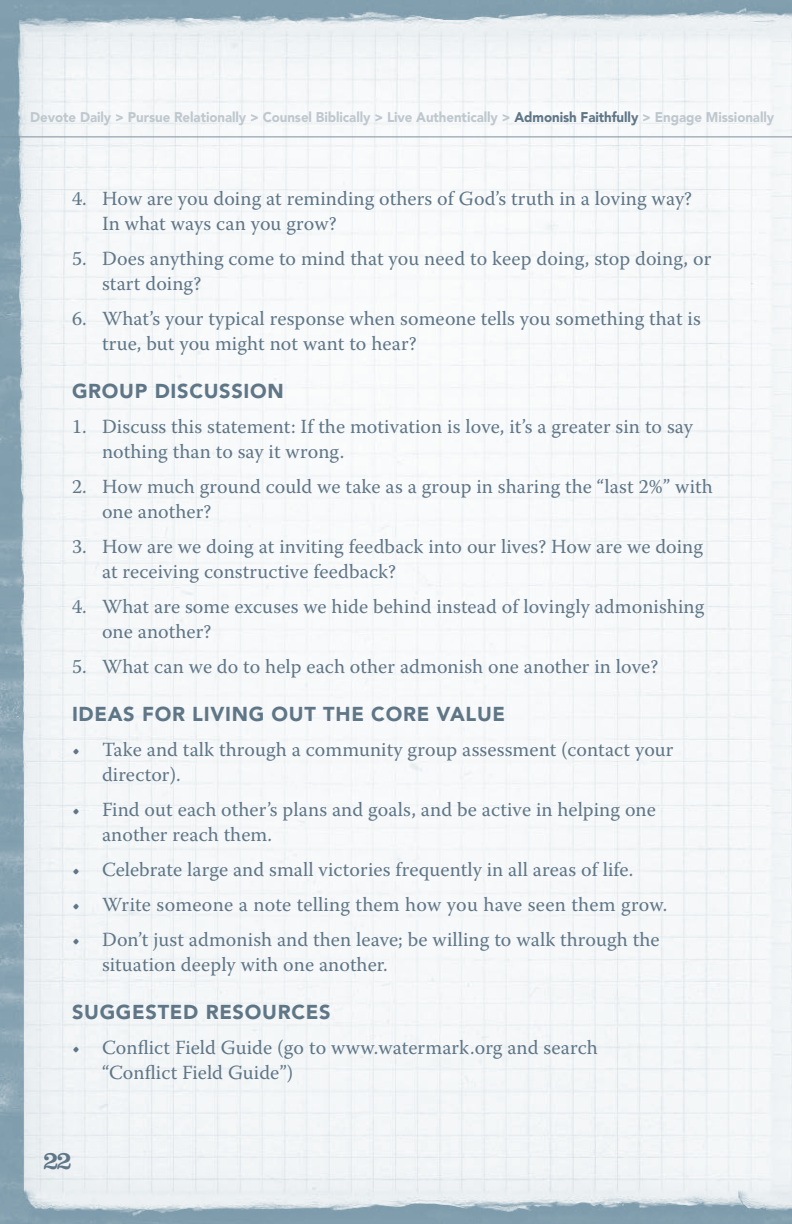
<style>
.page{position:relative;width:792px;height:1224px;background:#fff}
.page>*{position:absolute;margin:0;border:0;box-sizing:border-box;transform-origin:0 0}
.t1{font:26px "Clarendon LT Std";color:#5f7687}
.t2{font:20px/25px "Warnock Pro";letter-spacing:.005em;color:#5f7687}
.t3{font:900 20px "Avenir LT Std";letter-spacing:.035em;color:#5f7687}
.t4{font:900 14px "Avenir LT Std";letter-spacing:-.005em;color:#bfc8cf;scale:.95 1}
.s1{color:#5f7687}
</style>
<div class="page">
<img style="left:0;top:0;width:792px;height:1224px">
<hr style="left:0;top:137px;width:792px;height:1px;background:#7f919f">
<p class="t4" style="left:30px;top:109px;width:785px">Devote Daily &gt; Pursue Relationally &gt; Counsel Biblically &gt; Live Authentically &gt; <span class="s1">Admonish Faithfully</span> &gt; Engage Missionally</p>
<p class="t2" style="left:102px;top:186px;width:592px;text-indent:-30px">4. How are you doing at reminding others of God’s truth in a loving way?<br>In what ways can you grow?</p>
<p class="t2" style="left:102px;top:246px;width:611px;text-indent:-30px">5. Does anything come to mind that you need to keep doing, stop doing, or start doing?</p>
<p class="t2" style="left:102px;top:306px;width:600px;text-indent:-30px">6. What’s your typical response when someone tells you something that is true, but you might not want to hear?</p>
<p class="t3" style="left:72px;top:379px;width:213px">GROUP DISCUSSION</p>
<p class="t2" style="left:102px;top:414px;width:592px;text-indent:-30px">1. Discuss this statement: If the motivation is love, it’s a greater sin to say nothing than to say it wrong.</p>
<p class="t2" style="left:102px;top:474px;width:612px;text-indent:-30px">2. How much ground could we take as a group in sharing the “last 2%” with one another?</p>
<p class="t2" style="left:102px;top:534px;width:603px;text-indent:-30px">3. How are we doing at inviting feedback into our lives? How are we doing at receiving constructive feedback?</p>
<p class="t2" style="left:102px;top:594px;width:604px;text-indent:-30px">4. What are some excuses we hide behind instead of lovingly admonishing one another?</p>
<p class="t2" style="left:72px;top:654px;width:588px">5. What can we do to help each other admonish one another in love?</p>
<p class="t3" style="left:72px;top:702px;width:435px">IDEAS FOR LIVING OUT THE CORE VALUE</p>
<p class="t2" style="left:102px;top:737px;width:573px;text-indent:-30px">• Take and talk through a community group assessment (contact your director).</p>
<p class="t2" style="left:102px;top:797px;width:555px;text-indent:-30px">• Find out each other’s plans and goals, and be active in helping one another reach them.</p>
<p class="t2" style="left:72px;top:857px;width:563px">• Celebrate large and small victories frequently in all areas of life.</p>
<p class="t2" style="left:72px;top:892px;width:597px">• Write someone a note telling them how you have seen them grow.</p>
<p class="t2" style="left:102px;top:927px;width:559px;text-indent:-30px">• Don’t just admonish and then leave; be willing to walk through the situation deeply with one another.</p>
<p class="t3" style="left:72px;top:1000px;width:260px">SUGGESTED RESOURCES</p>
<p class="t2" style="left:102px;top:1035px;width:497px;text-indent:-30px">• Conflict Field Guide (go to www.watermark.org and search “Conflict Field Guide”)</p>
<h1 class="t1" style="left:43px;top:1145px;width:31px">22</h1>
</div>
